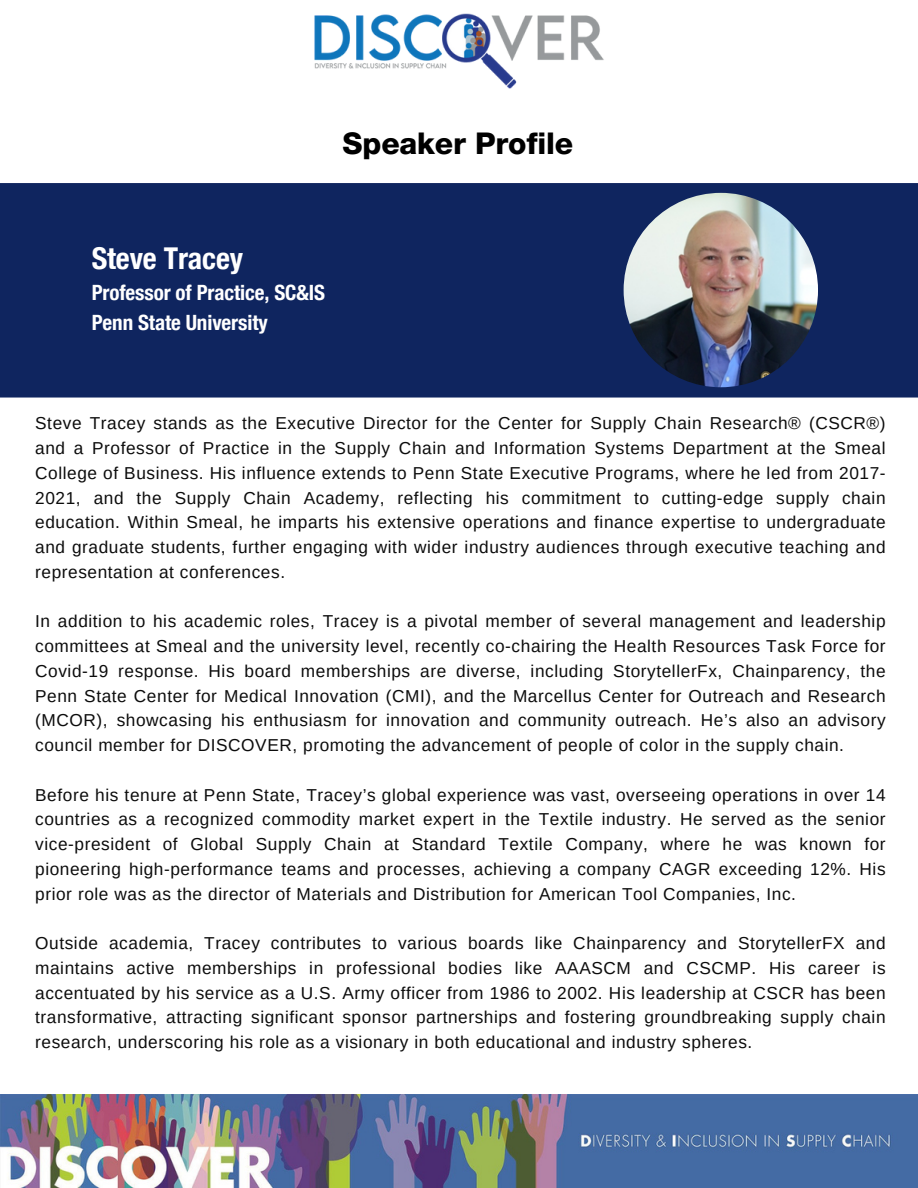
<style>
.page{position:relative;width:918px;height:1188px;background:#fff}
.page>*{position:absolute;margin:0;border:0;box-sizing:border-box;transform-origin:0 0}
.t1{font:800 30px "Helvetica Neue";letter-spacing:-.005em;color:#000}
.t2{font:700 condensed 30px "Helvetica Neue";letter-spacing:-.005em;color:#fff}
.t3{font:700 condensed 21px "Helvetica Neue";letter-spacing:-.005em;color:#fff}
.t4{font:17.25px/24.8px "Arimo";letter-spacing:.035em;color:#0c0c0c;text-align:justify}
</style>
<div class="page">
<img style="left:0;top:1095px;width:917px;height:92px">
<div style="left:0;top:183px;width:918px;height:215px;background:#0f255f"></div>
<img style="left:624px;top:193px;width:194px;height:194px;border-radius:50%">
<img style="left:314px;top:13px;width:290px;height:76px">
<p class="t1" style="left:343px;top:133px;width:232px">Speaker Profile</p>
<p class="t2" style="left:92px;top:240px;width:153px">Steve Tracey</p>
<p class="t3" style="left:92px;top:280px;width:235px">Professor of Practice, SC&amp;IS</p>
<p class="t3" style="left:92px;top:309px;width:178px">Penn State University</p>
<p class="t4" style="left:35px;top:411px;width:852px">Steve Tracey stands as the Executive Director for the Center for Supply Chain Research® (CSCR®) and a Professor of Practice in the Supply Chain and Information Systems Department at the Smeal College of Business. His influence extends to Penn State Executive Programs, where he led from 2017- 2021, and the Supply Chain Academy, reflecting his commitment to cutting-edge supply chain education. Within Smeal, he imparts his extensive operations and finance expertise to undergraduate and graduate students, further engaging with wider industry audiences through executive teaching and representation at conferences.</p>
<p class="t4" style="left:35px;top:609px;width:852px">In addition to his academic roles, Tracey is a pivotal member of several management and leadership committees at Smeal and the university level, recently co-chairing the Health Resources Task Force for Covid-19 response. His board memberships are diverse, including StorytellerFx, Chainparency, the Penn State Center for Medical Innovation (CMI), and the Marcellus Center for Outreach and Research (MCOR), showcasing his enthusiasm for innovation and community outreach. He’s also an advisory council member for DISCOVER, promoting the advancement of people of color in the supply chain.</p>
<p class="t4" style="left:35px;top:782px;width:852px">Before his tenure at Penn State, Tracey’s global experience was vast, overseeing operations in over 14 countries as a recognized commodity market expert in the Textile industry. He served as the senior vice-president of Global Supply Chain at Standard Textile Company, where he was known for pioneering high-performance teams and processes, achieving a company CAGR exceeding 12%. His prior role was as the director of Materials and Distribution for American Tool Companies, Inc.</p>
<p class="t4" style="left:35px;top:931px;width:852px">Outside academia, Tracey contributes to various boards like Chainparency and StorytellerFX and maintains active memberships in professional bodies like AAASCM and CSCMP. His career is accentuated by his service as a U.S. Army officer from 1986 to 2002. His leadership at CSCR has been transformative, attracting significant sponsor partnerships and fostering groundbreaking supply chain research, underscoring his role as a visionary in both educational and industry spheres.</p>
</div>
